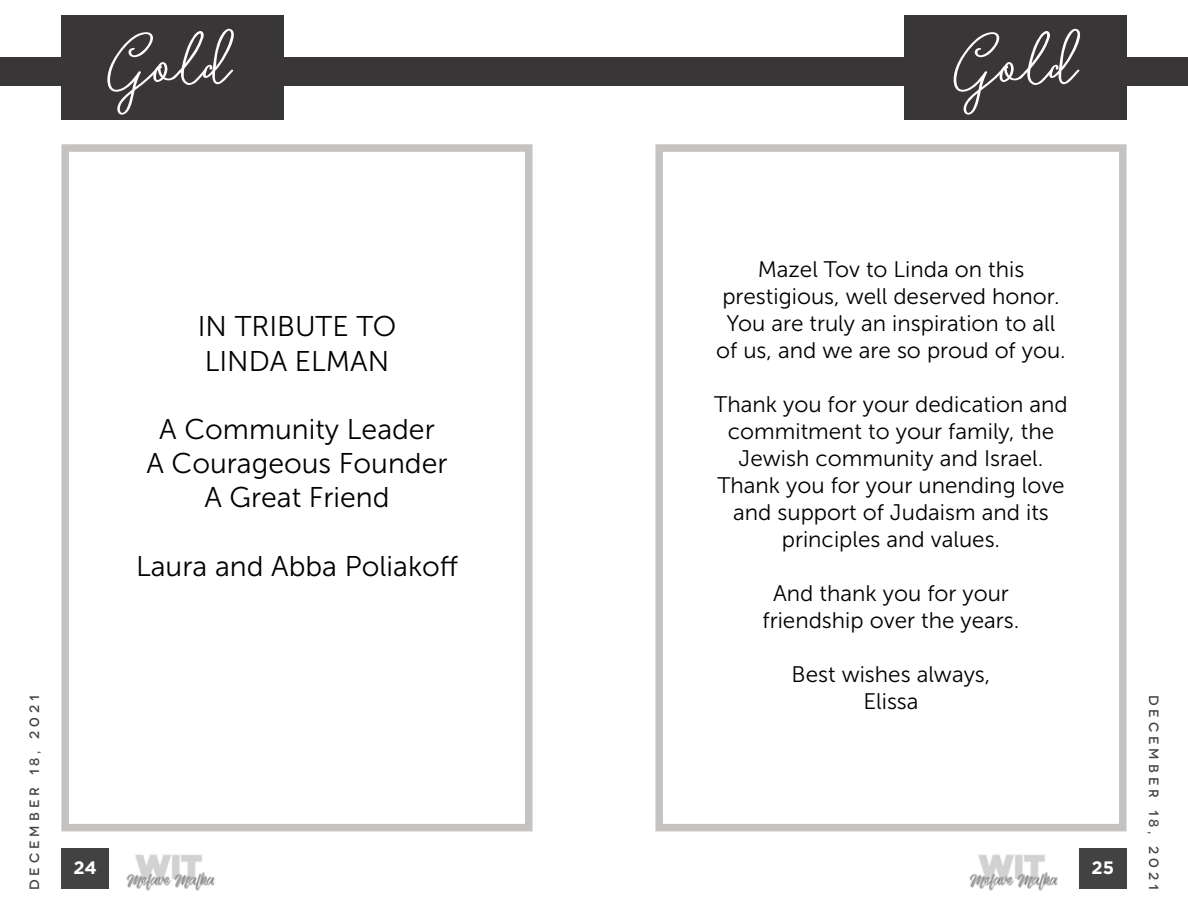
<style>
.page{position:relative;width:1188px;height:918px;background:#fff}
.page>*{position:absolute;margin:0;border:0;box-sizing:border-box;transform-origin:0 0}
.t1{font:700 106.8px "Blooming Elegant Monoline";color:#fffdfe}
.t2{font:28.5px/34.2px "Museo Sans 300";color:#000}
.t3{font:22.5px/27px "Museo Sans 300";color:#000;text-align:center}
.t4{font:700 18px "Gotham";color:#fff}
.t5{font:500 13.5px "Novecentowide";letter-spacing:.3em;color:#424242}
</style>
<div class="page">
<div style="left:0;top:57px;width:594px;height:29px;background:#383636"></div>
<div style="left:594px;top:57px;width:594px;height:29px;background:#383636"></div>
<div style="left:61px;top:16px;width:223px;height:104px;background:#383636"></div>
<div style="left:904px;top:16px;width:223px;height:104px;background:#383636"></div>
<div style="left:61px;top:144px;width:472px;height:687px;border:8px solid #c5c2c2"></div>
<div style="left:655px;top:144px;width:472px;height:687px;border:8px solid #c5c2c2"></div>
<div style="left:1079px;top:848px;width:48px;height:41px;background:#424242"></div>
<img style="left:969px;top:854px;width:89px;height:37px">
<div style="left:61px;top:849px;width:48px;height:40px;background:#424242"></div>
<img style="left:126px;top:854px;width:89px;height:37px">
<h1 class="t1" style="left:107px;top:13px;width:125px">Gold</h1>
<h1 class="t1" style="left:953px;top:13px;width:125px">Gold</h1>
<p class="t2" style="left:198px;top:310px;width:200px">IN TRIBUTE TO<br>LINDA ELMAN</p>
<p class="t2" style="left:146px;top:412px;width:303px;text-align:center">A Community Leader<br>A Courageous Founder<br>A Great Friend</p>
<p class="t2" style="left:136px;top:549px;width:323px">Laura and Abba Poliakoff</p>
<p class="t5" style="left:26px;top:890px;width:196px;rotate:-90deg">December 18, 2021</p>
<p class="t4" style="left:74px;top:856px;width:25px">24</p>
<p class="t3" style="left:716px;top:256px;width:351px">Mazel Tov to Linda on this prestigious, well deserved honor.<br>You are truly an inspiration to all of us, and we are so proud of you.</p>
<p class="t3" style="left:714px;top:391px;width:355px">Thank you for your dedication and commitment to your family, the<br>Jewish community and Israel.<br>Thank you for your unending love and support of Judaism and its principles and values.</p>
<p class="t3" style="left:763px;top:580px;width:258px">And thank you for your friendship over the years.</p>
<p class="t3" style="left:792px;top:661px;width:200px">Best wishes always,<br>Elissa</p>
<p class="t4" style="left:1092px;top:856px;width:24px">25</p>
<p class="t5" style="left:1162px;top:695px;width:196px;rotate:90deg">December 18, 2021</p>
</div>
